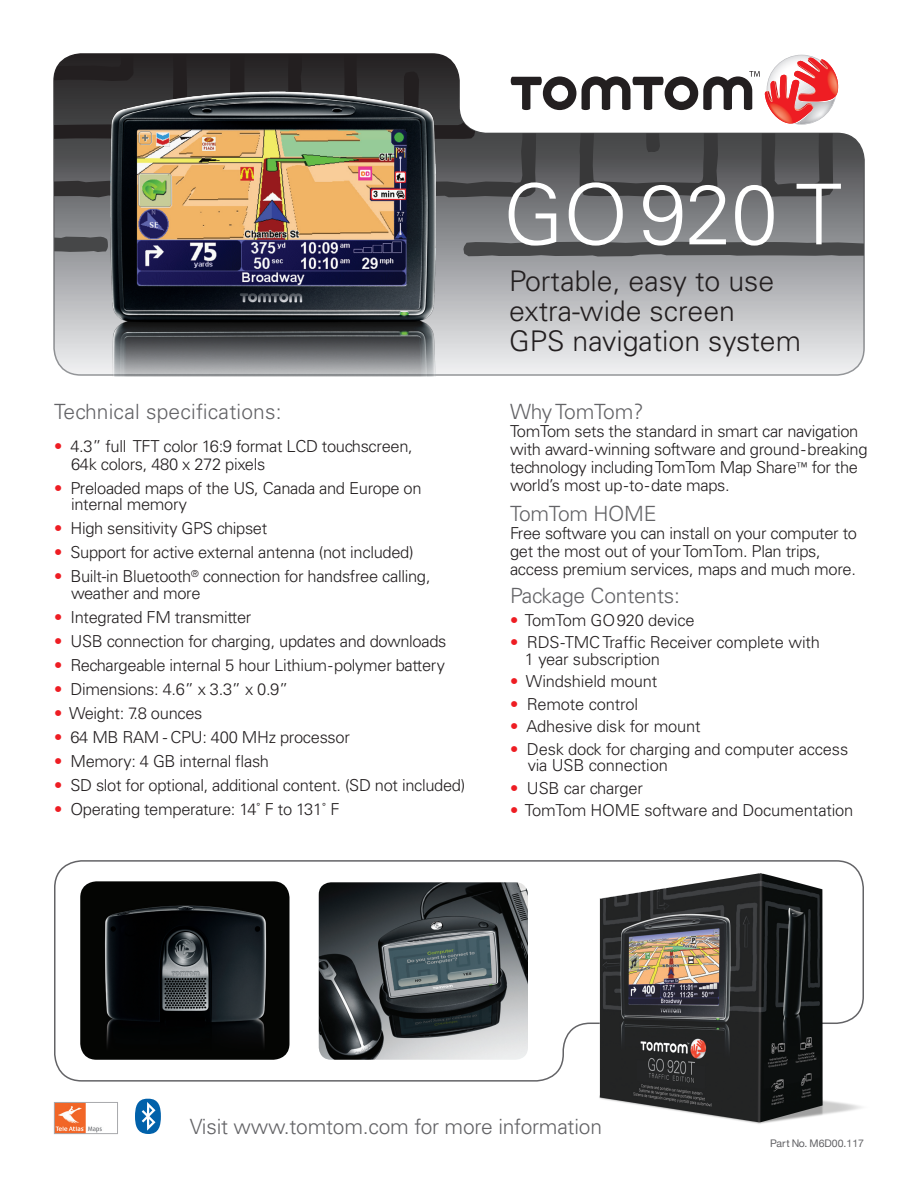
<style>
.page{position:relative;width:918px;height:1188px;background:#fff}
.page>*{position:absolute;margin:0;border:0;box-sizing:border-box;transform-origin:0 0}
.t1{font:300 84px "Univers LT";letter-spacing:-.01em;color:#fff}
.t2{font:300 28.5px "Univers LT";color:#231f20}
.t3{font:300 21px "Univers LT";letter-spacing:-.01em;color:#636366}
.t4{font:300 21px "Univers LT";letter-spacing:.01em;color:#636366}
.t5{font:300 16.5px/18px "Univers LT";letter-spacing:-.02em;color:#231f20}
.t6{font:10.5px "Helvetica Neue";color:#636366}
.s1{color:#ee1d23}
.s2{font-size:12px}
</style>
<div class="page">
<svg style="left:53px;top:53px;width:812px;height:323px;background:#a9aaac"></svg>
<svg style="left:54px;top:54px;width:133px;height:85px;background:#302d2e"></svg>
<svg style="left:54px;top:181px;width:56px;height:16px"></svg>
<svg style="left:230px;top:54px;width:15px;height:38px"></svg>
<svg style="left:288px;top:54px;width:15px;height:38px"></svg>
<svg style="left:344px;top:54px;width:14px;height:38px"></svg>
<svg style="left:54px;top:236px;width:54px;height:16px"></svg>
<svg style="left:463px;top:242px;width:401px;height:14px;background:#4a4b4c"></svg>
<svg style="left:54px;top:860px;width:804px;height:222px"></svg>
<img style="left:56px;top:1104px;width:46px;height:28px">
<div style="left:54px;top:1102px;width:64px;height:32px;border:1px solid #a8a9ad"></div>
<svg style="left:135px;top:1098px;width:26px;height:36px"></svg>
<img style="left:598px;top:870px;width:266px;height:254px">
<svg style="left:365px;top:55px;width:473px;height:142px"></svg>
<img style="left:80px;top:881px;width:210px;height:179px">
<img style="left:319px;top:882px;width:209px;height:178px">
<img style="left:110px;top:92px;width:325px;height:284px">
<p class="t4" style="left:54px;top:399px;width:229px">Technical specifications:</p>
<p class="t5" style="left:54px;top:437px;width:360px"><span class="s1">•</span> 4.3” full TFT color 16:9 format LCD touchscreen,</p>
<p class="t5" style="left:71px;top:455px;width:196px">64k colors, 480 x 272 pixels</p>
<p class="t5" style="left:54px;top:479px;width:369px"><span class="s1">•</span> Preloaded maps of the US, Canada and Europe on</p>
<p class="t5" style="left:71px;top:495px;width:118px">internal memory</p>
<p class="t5" style="left:54px;top:519px;width:215px"><span class="s1">•</span> High sensitivity GPS chipset</p>
<p class="t5" style="left:54px;top:543px;width:361px"><span class="s1">•</span> Support for active external antenna (not included)</p>
<p class="t5" style="left:54px;top:567px;width:378px"><span class="s1">•</span> Built-in Bluetooth<sup>®</sup> connection for handsfree calling,</p>
<p class="t5" style="left:71px;top:584px;width:131px">weather and more</p>
<p class="t5" style="left:54px;top:608px;width:199px"><span class="s1">•</span> Integrated FM transmitter</p>
<p class="t5" style="left:54px;top:632px;width:394px"><span class="s1">•</span> USB connection for charging, updates and downloads</p>
<p class="t5" style="left:54px;top:656px;width:392px"><span class="s1">•</span> Rechargeable internal 5 hour Lithium-polymer battery</p>
<p class="t5" style="left:54px;top:680px;width:236px"><span class="s1">•</span> Dimensions: 4.6” x 3.3” x 0.9”</p>
<p class="t5" style="left:54px;top:704px;width:150px"><span class="s1">•</span> Weight: 7.8 ounces</p>
<p class="t5" style="left:54px;top:728px;width:297px"><span class="s1">•</span> 64 MB RAM - CPU: 400 MHz processor</p>
<p class="t5" style="left:54px;top:752px;width:217px"><span class="s1">•</span> Memory: 4 GB internal flash</p>
<p class="t5" style="left:54px;top:776px;width:413px"><span class="s1">•</span> SD slot for optional, additional content. (SD not included)</p>
<p class="t5" style="left:54px;top:800px;width:287px"><span class="s1">•</span> Operating temperature: 14˚ F to 131˚ F</p>
<p class="t1" style="left:503px;top:164px;width:340px">GO920 T</p>
<p class="t2" style="left:509px;top:264px;width:267px">Portable, easy to use</p>
<p class="t2" style="left:509px;top:294px;width:227px">extra-wide screen</p>
<p class="t2" style="left:509px;top:324px;width:293px">GPS navigation system</p>
<p class="t3" style="left:510px;top:399px;width:135px">Why TomTom?</p>
<p class="t5" style="left:510px;top:422px;width:359px">TomTom sets the standard in smart car navigation with award-winning software and ground-breaking technology including TomTom Map Share<span class="s2">™</span> for the world’s most up-to-date maps.</p>
<p class="t3" style="left:510px;top:501px;width:148px">TomTom HOME</p>
<p class="t5" style="left:510px;top:524px;width:349px">Free software you can install on your computer to get the most out of your TomTom. Plan trips,</p>
<p class="t5" style="left:510px;top:560px;width:348px">access premium services, maps and much more.</p>
<p class="t3" style="left:510px;top:583px;width:172px">Package Contents:</p>
<p class="t5" style="left:510px;top:611px;width:186px"><span class="s1">•</span> TomTom GO920 device</p>
<p class="t5" style="left:510px;top:633px;width:312px"><span class="s1">•</span> RDS-TMC Traffic Receiver complete with</p>
<p class="t5" style="left:525px;top:650px;width:137px">1 year subscription</p>
<p class="t5" style="left:510px;top:672px;width:149px"><span class="s1">•</span> Windshield mount</p>
<p class="t5" style="left:510px;top:695px;width:130px"><span class="s1">•</span> Remote control</p>
<p class="t5" style="left:510px;top:717px;width:192px"><span class="s1">•</span> Adhesive disk for mount</p>
<p class="t5" style="left:528px;top:741px;width:322px;line-height:16.5px;text-indent:-18px"><span class="s1">•</span> Desk dock for charging and computer access via USB connection</p>
<p class="t5" style="left:510px;top:779px;width:134px"><span class="s1">•</span> USB car charger</p>
<p class="t5" style="left:510px;top:801px;width:345px"><span class="s1">•</span> TomTom HOME software and Documentation</p>
<p class="t3" style="left:190px;top:1114px;width:414px">Visit www.tomtom.com for more information</p>
<p class="t6" style="left:770px;top:1137px;width:95px">Part No. M6D00.117</p>
</div>
